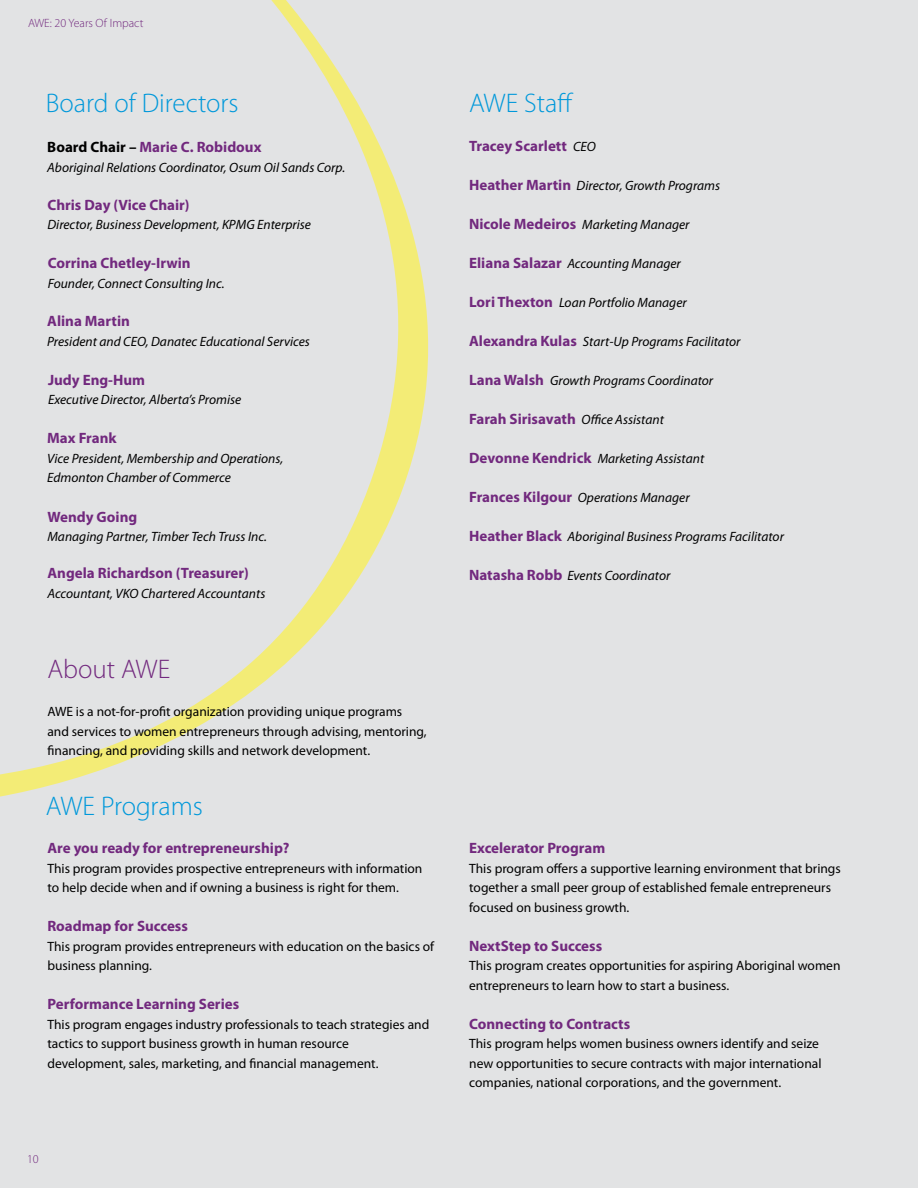
<style>
.page{position:relative;width:918px;height:1188px;background:#e2e3e4}
.page>*{position:absolute;margin:0;border:0;box-sizing:border-box;transform-origin:0 0}
.t1{font:300 27px "Myriad Pro";color:#0098da}
.t2{font:300 27px "Myriad Pro";color:#72297e}
.t3{font:700 15px "Myriad Pro";color:#72297e}
.t4{font:13.5px/19.5px "Myriad Pro";color:#000}
.t5{font:italic 13.5px/19.5px "Myriad Pro";color:#000}
.t6{font:300 12px "Myriad Pro";color:#72297e}
.s1{color:#000}
.s2{font-weight:400;font-style:italic;font-size:13.5px;color:#000}
.s3{font-weight:700;font-style:normal;font-size:15px;color:#72297e}
</style>
<div class="page">
<svg style="left:0;top:0;width:429px;height:797px"></svg>
<p class="t6" style="left:28px;top:17px;width:117px">AWE: 20 Years Of Impact</p>
<h1 class="t1" style="left:46px;top:88px;width:194px">Board of Directors</h1>
<h1 class="t1" style="left:469px;top:89px;width:106px">AWE Staff</h1>
<p class="t3" style="left:47px;top:139px;width:216px"><span class="s1">Board Chair –</span> Marie C. Robidoux</p>
<p class="t5" style="left:47px;top:158px;width:300px">Aboriginal Relations Coordinator, Osum Oil Sands Corp.</p>
<p class="t3" style="left:47px;top:196px;width:144px">Chris Day (Vice Chair)</p>
<p class="t5" style="left:47px;top:215px;width:265px">Director, Business Development, KPMG Enterprise</p>
<p class="t3" style="left:48px;top:255px;width:144px">Corrina Chetley-Irwin</p>
<p class="t5" style="left:48px;top:274px;width:178px">Founder, Connect Consulting Inc.</p>
<p class="t3" style="left:47px;top:313px;width:84px">Alina Martin</p>
<p class="t5" style="left:47px;top:332px;width:264px">President and CEO, Danatec Educational Services</p>
<p class="t3" style="left:48px;top:371px;width:99px">Judy Eng-Hum</p>
<p class="t5" style="left:48px;top:390px;width:195px">Executive Director, Alberta’s Promise</p>
<p class="t3" style="left:47px;top:430px;width:71px">Max Frank</p>
<p class="t5" style="left:47px;top:449px;width:238px">Vice President, Membership and Operations,<br>Edmonton Chamber of Commerce</p>
<p class="t3" style="left:47px;top:508px;width:91px">Wendy Going</p>
<p class="t5" style="left:47px;top:527px;width:221px">Managing Partner, Timber Tech Truss Inc.</p>
<p class="t3" style="left:47px;top:565px;width:203px">Angela Richardson (Treasurer)</p>
<p class="t5" style="left:47px;top:584px;width:219px">Accountant, VKO Chartered Accountants</p>
<h1 class="t2" style="left:47px;top:654px;width:124px">About AWE</h1>
<p class="t4" style="left:47px;top:702px;width:381px">AWE is a not-for-profit organization providing unique programs and services to women entrepreneurs through advising, mentoring, financing, and providing skills and network development.</p>
<h1 class="t1" style="left:46px;top:791px;width:158px">AWE Programs</h1>
<p class="t3" style="left:47px;top:840px;width:244px">Are you ready for entrepreneurship?</p>
<p class="t4" style="left:47px;top:859px;width:377px">This program provides prospective entrepreneurs with information to help decide when and if owning a business is right for them.</p>
<p class="t3" style="left:47px;top:918px;width:142px">Roadmap for Success</p>
<p class="t4" style="left:47px;top:937px;width:388px">This program provides entrepreneurs with education on the basics of business planning.</p>
<p class="t3" style="left:47px;top:996px;width:193px">Performance Learning Series</p>
<p class="t4" style="left:47px;top:1015px;width:383px">This program engages industry professionals to teach strategies and tactics to support business growth in human resource development, sales, marketing, and financial management.</p>
<p class="t6" style="left:27px;top:1152px;width:13px">10</p>
<p class="t3" style="left:469px;top:138px;width:128px">Tracey Scarlett <span class="s2">CEO</span></p>
<p class="t5" style="left:469px;top:176px;width:253px"><span class="s3">Heather Martin</span> Director, Growth Programs</p>
<p class="t5" style="left:469px;top:215px;width:222px"><span class="s3">Nicole Medeiros</span> Marketing Manager</p>
<p class="t5" style="left:469px;top:254px;width:213px"><span class="s3">Eliana Salazar</span> Accounting Manager</p>
<p class="t5" style="left:469px;top:293px;width:219px"><span class="s3">Lori Thexton</span> Loan Portfolio Manager</p>
<p class="t5" style="left:469px;top:332px;width:273px"><span class="s3">Alexandra Kulas</span> Start-Up Programs Facilitator</p>
<p class="t5" style="left:469px;top:371px;width:246px"><span class="s3">Lana Walsh</span> Growth Programs Coordinator</p>
<p class="t3" style="left:469px;top:411px;width:196px">Farah Sirisavath <span class="s2">Office Assistant</span></p>
<p class="t5" style="left:469px;top:449px;width:237px"><span class="s3">Devonne Kendrick</span> Marketing Assistant</p>
<p class="t5" style="left:469px;top:488px;width:222px"><span class="s3">Frances Kilgour</span> Operations Manager</p>
<p class="t5" style="left:469px;top:527px;width:316px"><span class="s3">Heather Black</span> Aboriginal Business Programs Facilitator</p>
<p class="t5" style="left:469px;top:566px;width:203px"><span class="s3">Natasha Robb</span> Events Coordinator</p>
<p class="t3" style="left:469px;top:840px;width:138px">Excelerator Program</p>
<p class="t4" style="left:469px;top:859px;width:373px">This program offers a supportive learning environment that brings together a small peer group of established female entrepreneurs focused on business growth.</p>
<p class="t3" style="left:469px;top:937px;width:135px">NextStep to Success</p>
<p class="t4" style="left:469px;top:956px;width:373px">This program creates opportunities for aspiring Aboriginal women entrepreneurs to learn how to start a business.</p>
<p class="t3" style="left:469px;top:1015px;width:163px">Connecting to Contracts</p>
<p class="t4" style="left:469px;top:1034px;width:354px">This program helps women business owners identify and seize new opportunities to secure contracts with major international companies, national corporations, and the government.</p>
</div>
